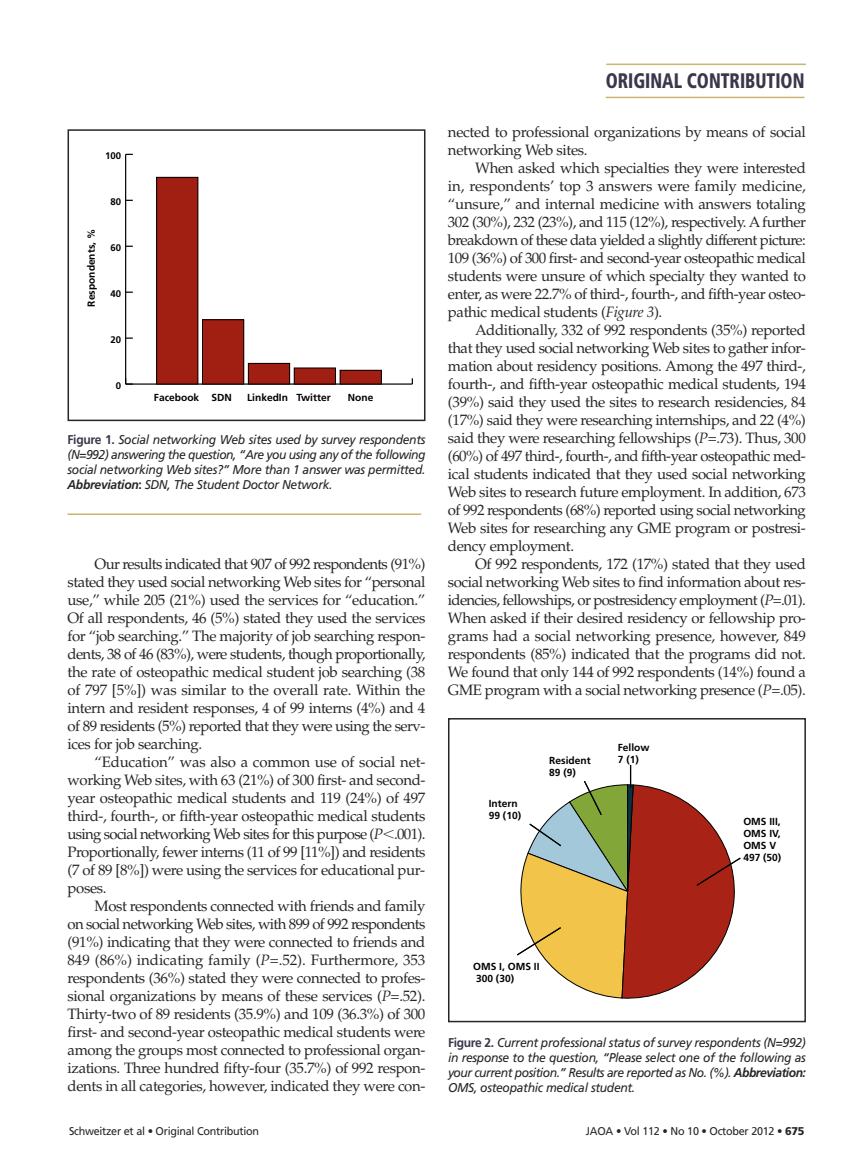
<style>
.page{position:relative;width:851px;height:1175px;background:#fff}
.page>*{position:absolute;margin:0;border:0;box-sizing:border-box;transform-origin:0 0}
.t1{font:900 condensed 21px "Frutiger";color:#3b374b;scale:.84 1}
.t2{font:15px/18px "Palatino LT Std";letter-spacing:-.025em;color:#272627;text-align:justify}
.t3{font:italic 12.75px/15px "Frutiger LT Std";letter-spacing:-.025em;color:#272627;text-align:justify;scale:.95 1}
.t4{font:11.25px "Frutiger LT Std";letter-spacing:-.025em;color:#272627;scale:.96 1}
.t5{font:700 10.2px/12.3px "Frutiger";color:#000}
.t6{font:700 9.6px "Frutiger";color:#000}
.s1{font-family:"Frutiger";font-weight:700;font-style:normal;color:#3b374b}
.s2{font-family:"Frutiger";font-weight:700}
.s3{font-family:"Frutiger";font-weight:700;font-style:normal}
.s4{font-style:italic}
.s5{font-family:"Universal Std Greekw Math Pi"}
.s6{font-family:"Frutiger";font-weight:900}
</style>
<div class="page">
<svg style="left:517px;top:765px;width:224px;height:234px"></svg>
<div style="left:448px;top:718px;width:357px;height:304px;border:2px solid #272627"></div>
<hr style="left:126px;top:383px;width:286px;height:2px;background:#000">
<hr style="left:125px;top:154px;width:1px;height:230px;background:#000">
<svg style="left:125px;top:378px;width:8px;height:7px"></svg>
<svg style="left:126px;top:337px;width:7px;height:2px"></svg>
<svg style="left:126px;top:291px;width:7px;height:2px"></svg>
<div style="left:340px;top:370px;width:41px;height:14px;background:#a01e12"></div>
<div style="left:340px;top:370px;width:41px;height:14px;border:1px solid #000"></div>
<div style="left:294px;top:368px;width:41px;height:16px;background:#a01e12"></div>
<div style="left:248px;top:363px;width:41px;height:21px;background:#a01e12"></div>
<div style="left:248px;top:363px;width:42px;height:21px;border:1px solid #000"></div>
<div style="left:202px;top:320px;width:42px;height:64px;background:#a01e12"></div>
<div style="left:202px;top:319px;width:42px;height:65px;border:1px solid #000"></div>
<div style="left:157px;top:177px;width:41px;height:207px;background:#a01e12"></div>
<div style="left:156px;top:177px;width:42px;height:207px;border:1px solid #000"></div>
<div style="left:68px;top:129px;width:357px;height:292px;border:2px solid #272627"></div>
<hr style="left:68px;top:513px;width:353px;height:2px;background:#cbb671">
<hr style="left:606px;top:64px;width:199px;height:1px;background:#cbb671">
<hr style="left:605px;top:97px;width:199px;height:1px;background:#cbb671">
<p class="t6" style="left:105px;top:152px;width:18px">100</p>
<p class="t5" style="left:86px;top:307px;width:79px;rotate:-90deg">Respondents, %</p>
<p class="t6" style="left:110px;top:198px;width:12px">80</p>
<p class="t6" style="left:110px;top:244px;width:12px">60</p>
<p class="t6" style="left:110px;top:290px;width:12px">40</p>
<p class="t6" style="left:110px;top:336px;width:12px">20</p>
<p class="t6" style="left:116px;top:382px;width:7px">0</p>
<p class="t5" style="left:154px;top:392px;width:79px">Facebook SDN</p>
<p class="t5" style="left:247px;top:392px;width:85px">LinkedIn Twitter</p>
<p class="t5" style="left:348px;top:392px;width:27px">None</p>
<p class="t3" style="left:68px;top:433px;width:378px"><span class="s1">Figure 1.</span> Social networking Web sites used by survey respondents (N=992) answering the question, “Are you using any of the following social networking Web sites?” More than 1 answer was permitted.<br><span class="s2">Abbreviation</span><span class="s3">:</span> SDN, The Student Doctor Network.</p>
<p class="t2" style="left:67px;top:557px;width:359px;text-indent:27px">Our results indicated that 907 of 992 respondents (91%) stated they used social networking Web sites for “personal use,” while 205 (21%) used the services for “education.” Of all respondents, 46 (5%) stated they used the services for “job searching.” The majority of job searching respon&shy;dents, 38 of 46 (83%), were students, though proportionally, the rate of osteopathic medical student job searching (38 of 797 [5%]) was similar to the overall rate. Within the intern and resident responses, 4 of 99 interns (4%) and 4 of 89 residents (5%) reported that they were using the serv&shy;ices for job searching.</p>
<p class="t2" style="left:67px;top:755px;width:359px;text-indent:27px">“Education” was also a common use of social net&shy;working Web sites, with 63 (21%) of 300 first- and second&shy;year osteopathic medical students and 119 (24%) of 497 third-, fourth-, or fifth-year osteopathic medical students using social networking Web sites for this purpose (<span class="s4">P</span><span class="s5">&lt;</span>.001).<br>Proportionally, fewer interns (11 of 99 [11%]) and residents (7 of 89 [8%]) were using the services for educational pur&shy;poses.</p>
<p class="t2" style="left:67px;top:899px;width:359px;text-indent:27px">Most respondents connected with friends and family on social networking Web sites, with 899 of 992 respondents (91%) indicating that they were connected to friends and 849 (86%) indicating family (<span class="s4">P</span>=.52). Furthermore, 353 respondents (36%) stated they were connected to profes&shy;sional organizations by means of these services (<span class="s4">P</span>=.52).<br>Thirty-two of 89 residents (35.9%) and 109 (36.3%) of 300 first- and second-year osteopathic medical students were among the groups most connected to professional organ&shy;izations. Three hundred fifty-four (35.7%) of 992 respon&shy;dents in all categories, however, indicated they were con-</p>
<h1 class="t1" style="left:605px;top:72px;width:238px">ORIGINAL CONTRIBUTION</h1>
<p class="t2" style="left:448px;top:125px;width:359px">nected to professional organizations by means of social networking Web sites.</p>
<p class="t2" style="left:448px;top:161px;width:359px;text-indent:27px">When asked which specialties they were interested in, respondents’ top 3 answers were family medicine, “unsure,” and internal medicine with answers totaling 302 (30%), 232 (23%), and 115 (12%), respectively. A further breakdown of these data yielded a slightly different picture:<br>109 (36%) of 300 first- and second-year osteopathic medical students were unsure of which specialty they wanted to enter, as were 22.7% of third-, fourth-, and fifth-year osteo&shy;pathic medical students (<span class="s4">Figure 3</span>).</p>
<p class="t2" style="left:448px;top:323px;width:359px;text-indent:27px">Additionally, 332 of 992 respondents (35%) reported that they used social networking Web sites to gather infor&shy;mation about residency positions. Among the 497 third-, fourth-, and fifth-year osteopathic medical students, 194 (39%) said they used the sites to research residencies, 84 (17%) said they were researching internships, and 22 (4%) said they were researching fellowships (<span class="s4">P</span>=.73). Thus, 300 (60%) of 497 third-, fourth-, and fifth-year osteopathic med&shy;ical students indicated that they used social networking Web sites to research future employment. In addition, 673 of 992 respondents (68%) reported using social networking Web sites for researching any GME program or postresi&shy;dency employment.</p>
<p class="t2" style="left:448px;top:557px;width:359px;text-indent:27px">Of 992 respondents, 172 (17%) stated that they used social networking Web sites to find information about res&shy;idencies, fellowships, or postresidency employment (<span class="s4">P</span>=.01).<br>When asked if their desired residency or fellowship pro&shy;grams had a social networking presence, however, 849 respondents (85%) indicated that the programs did not.<br>We found that only 144 of 992 respondents (14%) found a GME program with a social networking presence (<span class="s4">P</span>=.05).</p>
<p class="t5" style="left:488px;top:797px;width:34px">Intern<br>99 (10)</p>
<p class="t5" style="left:549px;top:754px;width:43px">Resident<br>89 (9)</p>
<p class="t5" style="left:617px;top:741px;width:33px">Fellow<br>7 (1)</p>
<p class="t5" style="left:473px;top:960px;width:68px">OMS I, OMS II<br>300 (30)</p>
<p class="t5" style="left:743px;top:815px;width:39px">OMS III,<br>OMS IV,<br>OMS V<br>497 (50)</p>
<p class="t3" style="left:448px;top:1035px;width:378px"><span class="s1">Figure 2.</span> Current professional status of survey respondents (N=992) in response to the question, “Please select one of the following as your current position.” Results are reported as No. (%). <span class="s2">Abbreviation:<br></span>OMS, osteopathic medical student.</p>
<p class="t4" style="left:69px;top:1126px;width:199px">Schweitzer et al • Original Contribution</p>
<p class="t4" style="left:586px;top:1126px;width:229px">JAOA • Vol 112 • No 10 • October 2012 • <span class="s6">675</span></p>
</div>
